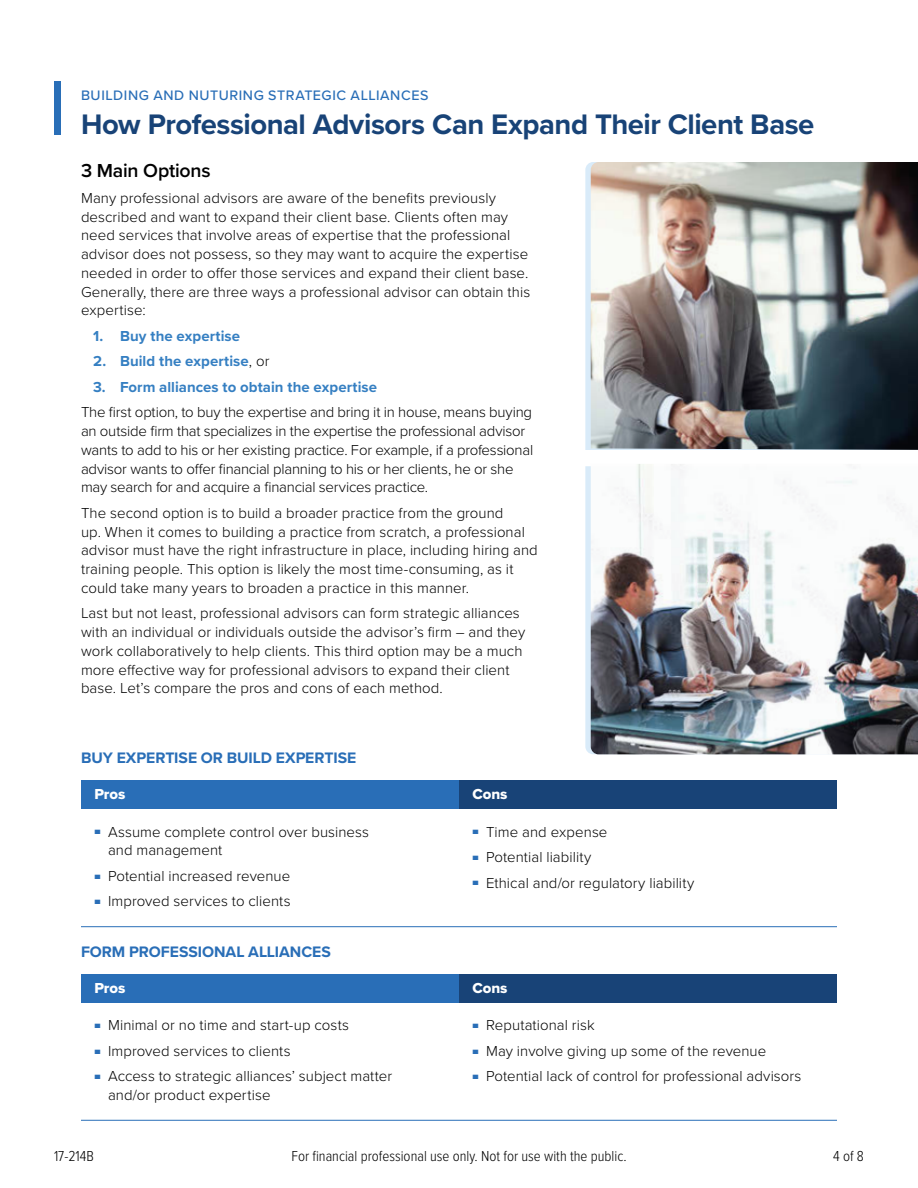
<style>
.page{position:relative;width:918px;height:1188px;background:#fff}
.page>*{position:absolute;margin:0;border:0;box-sizing:border-box;transform-origin:0 0}
.t1{font:700 29.25px "Proxima Nova";letter-spacing:-.015em;color:#184377}
.t2{font:600 19.5px "Proxima Nova";letter-spacing:-.01em;color:#000}
.t3{font:700 15.75px "Proxima Nova";color:#296eb7}
.t4{font:300 15px/18.8px "Proxima Nova";letter-spacing:.005em;color:#000}
.t5{font:300 15px/18.8px "Proxima Nova";letter-spacing:-.015em;color:#000}
.t6{font:700 15px "Proxima Nova";letter-spacing:.005em;color:#357fc2}
.t7{font:300 15px "Proxima Nova Cond";color:#000}
.t8{font:15px "Proxima Nova Extrabld";letter-spacing:-.005em;color:#fff}
.t9{font:500 14.25px "Proxima Nova";letter-spacing:.04em;color:#296eb7}
.s1{font-weight:300;color:#000}
.s2{font-size:7.5px;color:#296eb7}
</style>
<div class="page">
<img style="left:591px;top:162px;width:327px;height:288px">
<img style="left:591px;top:464px;width:327px;height:290px">
<div style="left:81px;top:781px;width:378px;height:28px;background:#296eb7"></div>
<div style="left:459px;top:781px;width:378px;height:28px;background:#184377"></div>
<hr style="left:81px;top:926px;width:378px;height:1px;background:#296eb7">
<hr style="left:459px;top:926px;width:378px;height:1px;background:#296eb7">
<div style="left:81px;top:974px;width:378px;height:28px;background:#296eb7"></div>
<div style="left:459px;top:974px;width:378px;height:28px;background:#184377"></div>
<hr style="left:81px;top:1120px;width:378px;height:1px;background:#296eb7">
<hr style="left:459px;top:1120px;width:378px;height:1px;background:#296eb7">
<div style="left:54px;top:81px;width:7px;height:54px;background:#296eb7"></div>
<p class="t9" style="left:81px;top:84px;width:349px">BUILDING AND NUTURING STRATEGIC ALLIANCES</p>
<h1 class="t1" style="left:81px;top:103px;width:735px">How Professional Advisors Can Expand Their Client Base</h1>
<h2 class="t2" style="left:81px;top:156px;width:131px">3 Main Options</h2>
<p class="t4" style="left:81px;top:188px;width:451px">Many professional advisors are aware of the benefits previously described and want to expand their client base. Clients often may need services that involve areas of expertise that the professional advisor does not possess, so they may want to acquire the expertise needed in order to offer those services and expand their client base.<br>Generally, there are three ways a professional advisor can obtain this expertise:</p>
<p class="t6" style="left:93px;top:325px;width:149px">1. Buy the expertise</p>
<p class="t6" style="left:93px;top:350px;width:178px">2. Build the expertise<span class="s1">, or</span></p>
<p class="t6" style="left:93px;top:376px;width:286px">3. Form alliances to obtain the expertise</p>
<p class="t5" style="left:81px;top:402px;width:454px">The first option, to buy the expertise and bring it in house, means buying an outside firm that specializes in the expertise the professional advisor wants to add to his or her existing practice. For example, if a professional advisor wants to offer financial planning to his or her clients, he or she may search for and acquire a financial services practice.</p>
<p class="t4" style="left:81px;top:503px;width:458px">The second option is to build a broader practice from the ground<br>up. When it comes to building a practice from scratch, a professional advisor must have the right infrastructure in place, including hiring and training people. This option is likely the most time-consuming, as it could take many years to broaden a practice in this manner.</p>
<p class="t4" style="left:81px;top:603px;width:446px">Last but not least, professional advisors can form strategic alliances with an individual or individuals outside the advisor’s firm – and they work collaboratively to help clients. This third option may be a much more effective way for professional advisors to expand their client base. Let’s compare the pros and cons of each method.</p>
<p class="t3" style="left:81px;top:746px;width:277px">BUY EXPERTISE OR BUILD EXPERTISE</p>
<p class="t8" style="left:94px;top:783px;width:32px">Pros</p>
<p class="t8" style="left:472px;top:783px;width:37px">Cons</p>
<p class="t4" style="left:108px;top:822px;width:263px;text-indent:-14px"><span class="s2">■</span> Assume complete control over business and management</p>
<p class="t4" style="left:94px;top:866px;width:197px"><span class="s2">■</span> Potential increased revenue</p>
<p class="t4" style="left:94px;top:891px;width:198px"><span class="s2">■</span> Improved services to clients</p>
<p class="t4" style="left:472px;top:822px;width:136px"><span class="s2">■</span> Time and expense</p>
<p class="t4" style="left:472px;top:847px;width:120px"><span class="s2">■</span> Potential liability</p>
<p class="t4" style="left:472px;top:873px;width:223px"><span class="s2">■</span> Ethical and/or regulatory liability</p>
<p class="t3" style="left:81px;top:940px;width:251px">FORM PROFESSIONAL ALLIANCES</p>
<p class="t8" style="left:94px;top:977px;width:32px">Pros</p>
<p class="t8" style="left:472px;top:977px;width:37px">Cons</p>
<p class="t4" style="left:94px;top:1015px;width:256px"><span class="s2">■</span> Minimal or no time and start-up costs</p>
<p class="t4" style="left:94px;top:1041px;width:198px"><span class="s2">■</span> Improved services to clients</p>
<p class="t4" style="left:108px;top:1066px;width:286px;text-indent:-14px"><span class="s2">■</span> Access to strategic alliances’ subject matter and/or product expertise</p>
<p class="t4" style="left:472px;top:1015px;width:124px"><span class="s2">■</span> Reputational risk</p>
<p class="t4" style="left:472px;top:1041px;width:295px"><span class="s2">■</span> May involve giving up some of the revenue</p>
<p class="t4" style="left:472px;top:1066px;width:331px"><span class="s2">■</span> Potential lack of control for professional advisors</p>
<p class="t7" style="left:54px;top:1145px;width:41px">17-214B</p>
<p class="t7" style="left:291px;top:1145px;width:337px">For financial professional use only. Not for use with the public.</p>
<p class="t7" style="left:833px;top:1145px;width:32px">4 of 8</p>
</div>
